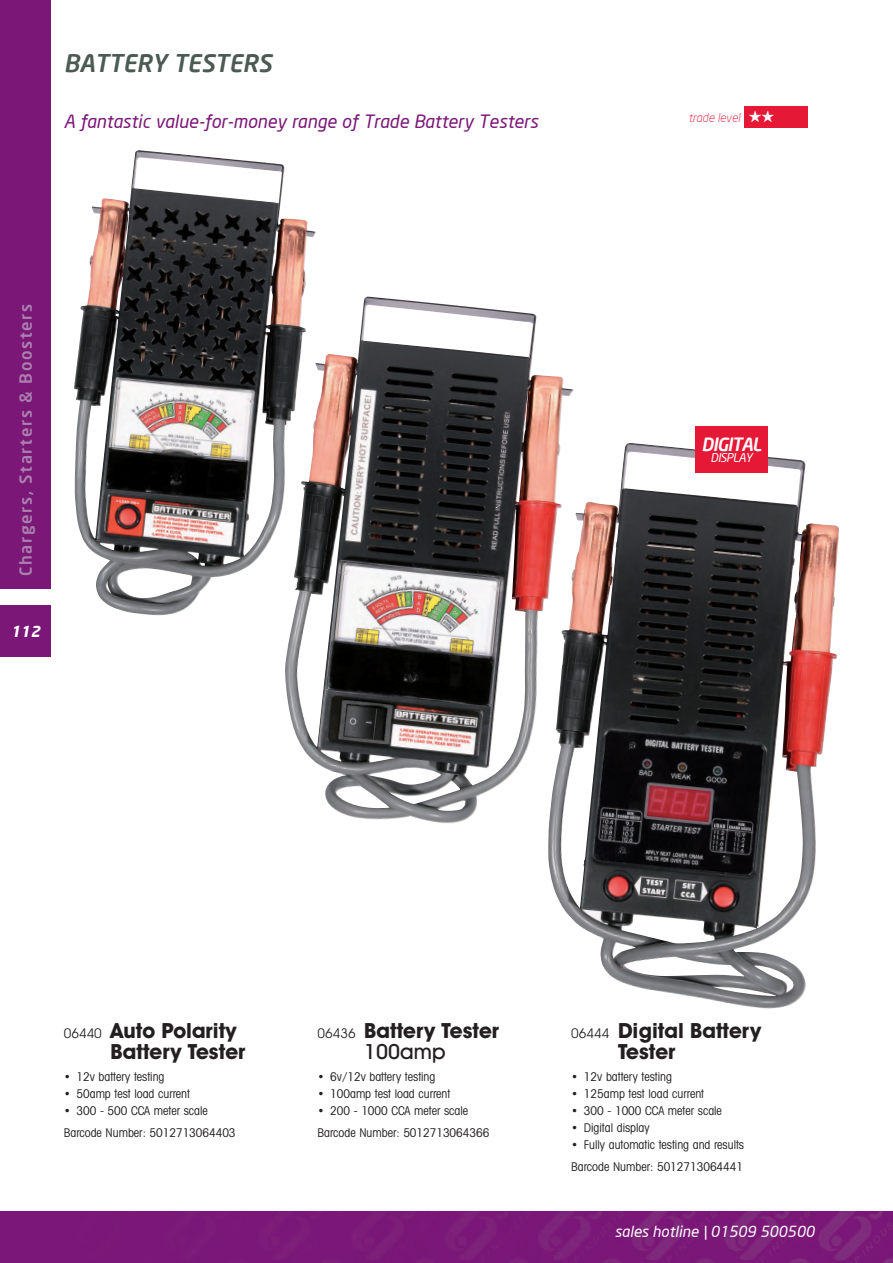
<style>
.page{position:relative;width:893px;height:1263px;background:#fff}
.page>*{position:absolute;margin:0;border:0;box-sizing:border-box;transform-origin:0 0}
.t1{font:italic 500 24px "Neo Sans";color:#4b5a52}
.t2{font:700 21px/21px "Avant Garde IT Cby BT";color:#231f20}
.t3{font:italic 18px "Neo Sans";color:#7a1777}
.t4{font:italic 500 18px "Neo Sans";letter-spacing:-.05em;color:#fff}
.t5{font:500 16.5px "Neo Sans";letter-spacing:.1em;color:#ab80af}
.t6{font:italic 15px "Neo Sans";color:#fff}
.t7{font:italic 700 15px "Neo Sans";color:#fff}
.t8{font:condensed 12px/22.2px "Avant Garde IT Cby BT";color:#231f20}
.t9{font:italic 300 12px "Neo Sans";color:#e51836}
.t10{font:italic 12px "Neo Sans";letter-spacing:-.05em;color:#fff}
.s1{color:#fff}
.s2{font-weight:400;font-size:13.5px}
.s3{font-weight:500}
</style>
<div class="page">
<img style="left:0;top:1212px;width:893px;height:51px">
<div style="left:0;top:606px;width:51px;height:51px;background:#7a1777"></div>
<div style="left:0;top:0;width:51px;height:589px;background:#7a1777"></div>
<img style="left:74px;top:151px;width:231px;height:465px">
<img style="left:285px;top:297px;width:277px;height:527px">
<img style="left:548px;top:443px;width:280px;height:566px">
<div style="left:744px;top:106px;width:64px;height:22px;background:#e51836"></div>
<div style="left:695px;top:426px;width:73px;height:47px;background:#e51836"></div>
<h1 class="t1" style="left:64px;top:48px;width:210px">BATTERY TESTERS</h1>
<h3 class="t3" style="left:64px;top:110px;width:476px">A fantastic value-for-money range of Trade Battery Testers</h3>
<h3 class="t5" style="left:15px;top:576px;width:274px;rotate:-90deg">Chargers, Starters &amp; Boosters</h3>
<p class="t7" style="left:11px;top:622px;width:31px">112</p>
<p class="t9" style="left:688px;top:110px;width:88px">trade level <span class="s1">★★</span></p>
<h3 class="t4" style="left:702px;top:433px;width:61px">DIGITAL</h3>
<p class="t10" style="left:711px;top:450px;width:43px">DISPLAY</p>
<h2 class="t2" style="left:111px;top:1020px;width:137px;text-indent:-47px"><span class="s2">06440</span> Auto Polarity<br>Battery Tester</h2>
<h2 class="t2" style="left:317px;top:1020px;width:183px;text-align:center"><span class="s2">06436</span> Battery Tester<br><span class="s3">100amp</span></h2>
<h2 class="t2" style="left:618px;top:1020px;width:145px;text-indent:-47px"><span class="s2">06444</span> Digital Battery<br>Tester</h2>
<p class="t8" style="left:64px;top:1065px;width:102px">• 12v battery testing</p>
<p class="t8" style="left:64px;top:1082px;width:128px">• 50amp test load current</p>
<p class="t8" style="left:64px;top:1099px;width:173px">• 300 - 500 CCA meter scale<br>Barcode Number: 5012713064403</p>
<p class="t8" style="left:317px;top:1065px;width:119px">• 6v/12v battery testing</p>
<p class="t8" style="left:317px;top:1082px;width:134px">• 100amp test load current</p>
<p class="t8" style="left:317px;top:1099px;width:173px">• 200 - 1000 CCA meter scale<br>Barcode Number: 5012713064366</p>
<p class="t8" style="left:571px;top:1065px;width:102px">• 12v battery testing</p>
<p class="t8" style="left:571px;top:1082px;width:134px">• 125amp test load current</p>
<p class="t8" style="left:571px;top:1099px;width:152px">• 300 - 1000 CCA meter scale</p>
<p class="t8" style="left:571px;top:1116px;width:80px">• Digital display</p>
<p class="t8" style="left:571px;top:1133px;width:174px">• Fully automatic testing and results<br>Barcode Number: 5012713064441</p>
<p class="t6" style="left:615px;top:1223px;width:201px">sales hotline | 01509 500500</p>
</div>
